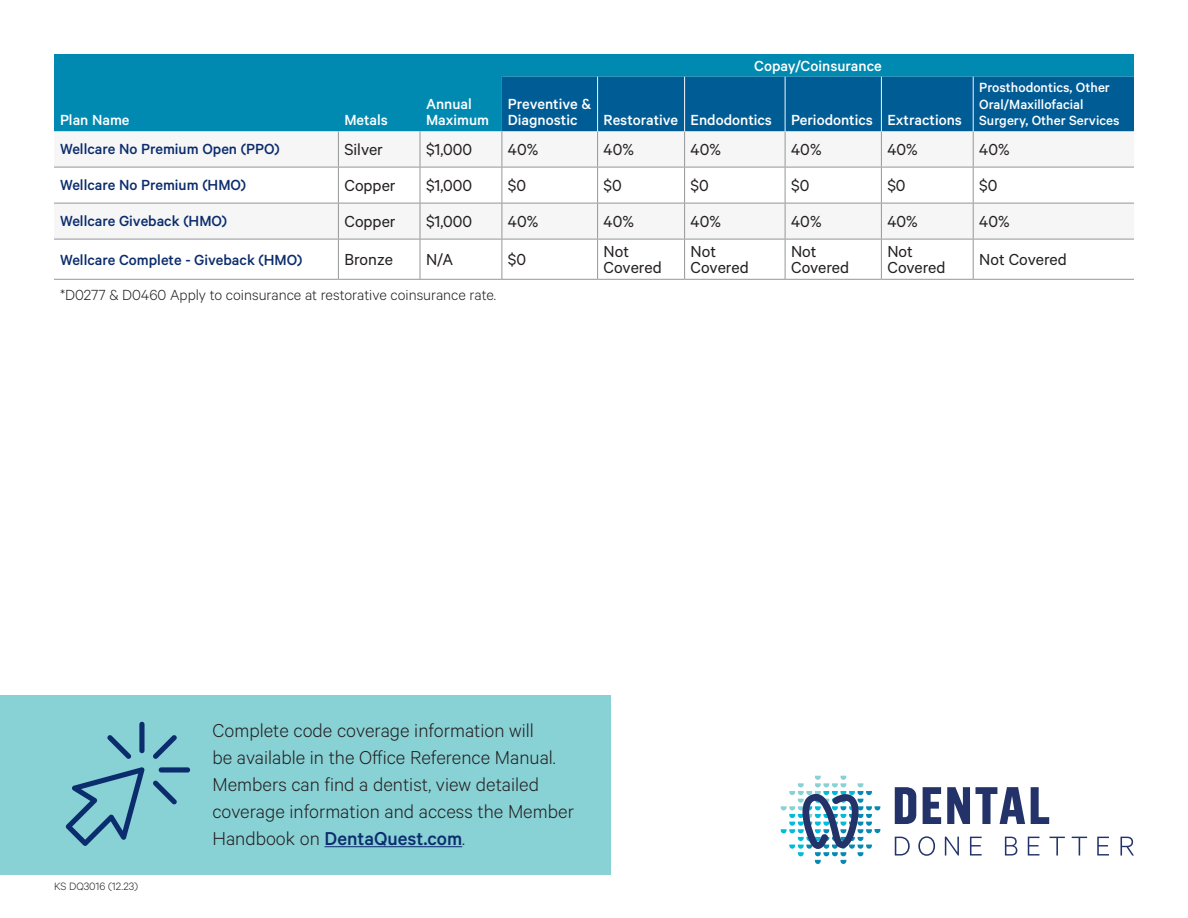
<style>
.page{position:relative;width:1188px;height:918px;background:#fff}
.page>*{position:absolute;margin:0;border:0;box-sizing:border-box;transform-origin:0 0}
.t1{font:300 21px/27px "Calibre";color:#231f20}
.t2{font:18px/16.5px "Calibre";color:#231f20}
.t3{font:500 16.5px/16.5px "Calibre";color:#fff}
.t4{font:500 16.5px "Calibre";color:#0c2d6d}
.t5{font:300 16.5px "Calibre";color:#231f20}
.t6{font:500 15px/16.5px "Calibre";color:#fff}
.t7{font:300 12px "Calibre";color:#231f20}
.s1{font-weight:500;color:#0c2d6d}
</style>
<div class="page">
<div style="left:54px;top:54px;width:1080px;height:77px;background:#008ab2"></div>
<div style="left:502px;top:77px;width:632px;height:54px;background:#005c95"></div>
<div style="left:54px;top:131px;width:1080px;height:36px;background:#f6f6f7"></div>
<svg style="left:54px;top:168px;width:1080px;height:111px"></svg>
<hr style="left:338px;top:131px;width:1px;height:36px;background:#949698">
<hr style="left:420px;top:131px;width:1px;height:36px;background:#949698">
<hr style="left:502px;top:131px;width:1px;height:36px;background:#949698">
<hr style="left:597px;top:131px;width:1px;height:36px;background:#949698">
<hr style="left:684px;top:131px;width:1px;height:36px;background:#949698">
<hr style="left:785px;top:131px;width:1px;height:36px;background:#949698">
<hr style="left:881px;top:131px;width:1px;height:36px;background:#949698">
<hr style="left:973px;top:131px;width:1px;height:36px;background:#949698">
<hr style="left:54px;top:167px;width:284px;height:1px;background:#949698">
<hr style="left:338px;top:167px;width:82px;height:1px;background:#949698">
<hr style="left:338px;top:167px;width:1px;height:36px;background:#949698">
<hr style="left:420px;top:167px;width:82px;height:1px;background:#949698">
<hr style="left:420px;top:167px;width:1px;height:36px;background:#949698">
<hr style="left:502px;top:167px;width:96px;height:1px;background:#949698">
<hr style="left:502px;top:167px;width:1px;height:36px;background:#949698">
<hr style="left:598px;top:167px;width:87px;height:1px;background:#949698">
<hr style="left:597px;top:167px;width:1px;height:36px;background:#949698">
<hr style="left:685px;top:167px;width:100px;height:1px;background:#949698">
<hr style="left:684px;top:167px;width:1px;height:36px;background:#949698">
<hr style="left:785px;top:167px;width:96px;height:1px;background:#949698">
<hr style="left:785px;top:167px;width:1px;height:36px;background:#949698">
<hr style="left:881px;top:167px;width:92px;height:1px;background:#949698">
<hr style="left:881px;top:167px;width:1px;height:36px;background:#949698">
<hr style="left:973px;top:167px;width:161px;height:1px;background:#949698">
<hr style="left:973px;top:167px;width:1px;height:36px;background:#949698">
<hr style="left:54px;top:203px;width:284px;height:1px;background:#949698">
<hr style="left:338px;top:203px;width:82px;height:1px;background:#949698">
<hr style="left:338px;top:203px;width:1px;height:36px;background:#949698">
<hr style="left:420px;top:203px;width:82px;height:1px;background:#949698">
<hr style="left:420px;top:203px;width:1px;height:36px;background:#949698">
<hr style="left:502px;top:203px;width:96px;height:1px;background:#949698">
<hr style="left:502px;top:203px;width:1px;height:36px;background:#949698">
<hr style="left:598px;top:203px;width:87px;height:1px;background:#949698">
<hr style="left:597px;top:203px;width:1px;height:36px;background:#949698">
<hr style="left:685px;top:203px;width:100px;height:1px;background:#949698">
<hr style="left:684px;top:203px;width:1px;height:36px;background:#949698">
<hr style="left:785px;top:203px;width:96px;height:1px;background:#949698">
<hr style="left:785px;top:203px;width:1px;height:36px;background:#949698">
<hr style="left:881px;top:203px;width:92px;height:1px;background:#949698">
<hr style="left:881px;top:203px;width:1px;height:36px;background:#949698">
<hr style="left:973px;top:203px;width:161px;height:1px;background:#949698">
<hr style="left:973px;top:203px;width:1px;height:36px;background:#949698">
<hr style="left:54px;top:239px;width:284px;height:1px;background:#949698">
<hr style="left:338px;top:239px;width:82px;height:1px;background:#949698">
<hr style="left:338px;top:239px;width:1px;height:40px;background:#949698">
<hr style="left:420px;top:239px;width:82px;height:1px;background:#949698">
<hr style="left:420px;top:239px;width:1px;height:40px;background:#949698">
<hr style="left:502px;top:239px;width:96px;height:1px;background:#949698">
<hr style="left:502px;top:239px;width:1px;height:40px;background:#949698">
<hr style="left:598px;top:239px;width:87px;height:1px;background:#949698">
<hr style="left:597px;top:239px;width:1px;height:40px;background:#949698">
<hr style="left:685px;top:239px;width:100px;height:1px;background:#949698">
<hr style="left:684px;top:239px;width:1px;height:40px;background:#949698">
<hr style="left:785px;top:239px;width:96px;height:1px;background:#949698">
<hr style="left:785px;top:239px;width:1px;height:40px;background:#949698">
<hr style="left:881px;top:239px;width:92px;height:1px;background:#949698">
<hr style="left:881px;top:239px;width:1px;height:40px;background:#949698">
<hr style="left:973px;top:239px;width:161px;height:1px;background:#949698">
<hr style="left:973px;top:239px;width:1px;height:40px;background:#949698">
<hr style="left:597px;top:77px;width:1px;height:54px;background:#f6f6f7">
<hr style="left:684px;top:77px;width:1px;height:54px;background:#f6f6f7">
<hr style="left:785px;top:77px;width:1px;height:54px;background:#f6f6f7">
<hr style="left:881px;top:77px;width:1px;height:54px;background:#f6f6f7">
<hr style="left:973px;top:77px;width:1px;height:54px;background:#f6f6f7">
<hr style="left:54px;top:279px;width:284px;height:1px;background:#949698">
<hr style="left:338px;top:279px;width:82px;height:1px;background:#949698">
<hr style="left:420px;top:279px;width:82px;height:1px;background:#949698">
<hr style="left:502px;top:279px;width:96px;height:1px;background:#949698">
<hr style="left:598px;top:279px;width:87px;height:1px;background:#949698">
<hr style="left:685px;top:279px;width:100px;height:1px;background:#949698">
<hr style="left:785px;top:279px;width:96px;height:1px;background:#949698">
<hr style="left:881px;top:279px;width:92px;height:1px;background:#949698">
<hr style="left:973px;top:279px;width:161px;height:1px;background:#949698">
<svg style="left:895px;top:787px;width:21px;height:37px"></svg>
<svg style="left:923px;top:787px;width:18px;height:37px"></svg>
<svg style="left:947px;top:787px;width:78px;height:37px"></svg>
<svg style="left:1031px;top:787px;width:18px;height:37px"></svg>
<svg style="left:895px;top:837px;width:15px;height:19px"></svg>
<svg style="left:918px;top:836px;width:17px;height:20px"></svg>
<svg style="left:945px;top:837px;width:14px;height:19px"></svg>
<svg style="left:970px;top:837px;width:12px;height:19px"></svg>
<svg style="left:1005px;top:837px;width:12px;height:19px"></svg>
<svg style="left:1028px;top:837px;width:11px;height:19px"></svg>
<svg style="left:1050px;top:837px;width:15px;height:19px"></svg>
<svg style="left:1072px;top:837px;width:15px;height:19px"></svg>
<svg style="left:1097px;top:837px;width:12px;height:19px"></svg>
<svg style="left:1120px;top:837px;width:14px;height:19px"></svg>
<svg style="left:781px;top:776px;width:99px;height:88px"></svg>
<div style="left:0;top:695px;width:610px;height:180px;background:#88d1d5"></div>
<hr style="left:325px;top:846px;width:137px;height:1px;background:#0c2d6d">
<div style="left:139px;top:722px;width:6px;height:31px;background:#0c2d6d;border-radius:3px"></div>
<div style="left:159px;top:767px;width:31px;height:6px;background:#0c2d6d;border-radius:3px"></div>
<svg style="left:107px;top:735px;width:24px;height:24px"></svg>
<svg style="left:153px;top:735px;width:24px;height:24px"></svg>
<svg style="left:153px;top:780px;width:24px;height:24px"></svg>
<svg style="left:66px;top:767px;width:79px;height:79px"></svg>
<p class="t3" style="left:60px;top:112px;width:71px">Plan Name</p>
<p class="t3" style="left:344px;top:112px;width:45px">Metals</p>
<p class="t3" style="left:426px;top:95px;width:65px">Annual<br>Maximum</p>
<p class="t3" style="left:508px;top:95px;width:85px">Preventive &amp;<br>Diagnostic</p>
<p class="t3" style="left:754px;top:57px;width:129px">Copay/Coinsurance</p>
<p class="t3" style="left:604px;top:112px;width:76px">Restorative</p>
<p class="t3" style="left:691px;top:112px;width:83px">Endodontics</p>
<p class="t3" style="left:791px;top:112px;width:83px">Periodontics</p>
<p class="t3" style="left:887px;top:112px;width:76px">Extractions</p>
<p class="t6" style="left:979px;top:79px;width:142px">Prosthodontics, Other<br>Oral/Maxillofacial<br>Surgery, Other Services</p>
<p class="t4" style="left:60px;top:140px;width:221px">Wellcare No Premium Open (PPO)</p>
<p class="t2" style="left:344px;top:140px;width:40px">Silver</p>
<p class="t2" style="left:426px;top:140px;width:48px">$1,000</p>
<p class="t2" style="left:508px;top:140px;width:32px">40%</p>
<p class="t2" style="left:604px;top:140px;width:32px">40%</p>
<p class="t2" style="left:691px;top:140px;width:32px">40%</p>
<p class="t2" style="left:791px;top:140px;width:32px">40%</p>
<p class="t2" style="left:887px;top:140px;width:32px">40%</p>
<p class="t2" style="left:979px;top:140px;width:32px">40%</p>
<p class="t4" style="left:60px;top:176px;width:188px">Wellcare No Premium (HMO)</p>
<p class="t2" style="left:344px;top:176px;width:53px">Copper</p>
<p class="t2" style="left:426px;top:176px;width:48px">$1,000</p>
<p class="t2" style="left:508px;top:176px;width:20px">$0</p>
<p class="t2" style="left:604px;top:176px;width:20px">$0</p>
<p class="t2" style="left:691px;top:176px;width:20px">$0</p>
<p class="t2" style="left:791px;top:176px;width:20px">$0</p>
<p class="t2" style="left:887px;top:176px;width:20px">$0</p>
<p class="t2" style="left:979px;top:176px;width:20px">$0</p>
<p class="t4" style="left:60px;top:212px;width:169px">Wellcare Giveback (HMO)</p>
<p class="t2" style="left:344px;top:212px;width:53px">Copper</p>
<p class="t2" style="left:426px;top:212px;width:48px">$1,000</p>
<p class="t2" style="left:508px;top:212px;width:32px">40%</p>
<p class="t2" style="left:604px;top:212px;width:32px">40%</p>
<p class="t2" style="left:691px;top:212px;width:32px">40%</p>
<p class="t2" style="left:791px;top:212px;width:32px">40%</p>
<p class="t2" style="left:887px;top:212px;width:32px">40%</p>
<p class="t2" style="left:979px;top:212px;width:32px">40%</p>
<p class="t4" style="left:60px;top:250px;width:244px">Wellcare Complete - Giveback (HMO)</p>
<p class="t2" style="left:344px;top:251px;width:50px">Bronze</p>
<p class="t2" style="left:426px;top:251px;width:29px">N/A</p>
<p class="t2" style="left:508px;top:251px;width:20px">$0</p>
<p class="t2" style="left:604px;top:242px;width:60px">Not<br>Covered</p>
<p class="t2" style="left:691px;top:242px;width:60px">Not<br>Covered</p>
<p class="t2" style="left:791px;top:242px;width:60px">Not<br>Covered</p>
<p class="t2" style="left:887px;top:242px;width:60px">Not<br>Covered</p>
<p class="t2" style="left:979px;top:251px;width:89px">Not Covered</p>
<p class="t5" style="left:60px;top:285px;width:438px">*D0277 &amp; D0460 Apply to coinsurance at restorative coinsurance rate.</p>
<p class="t7" style="left:54px;top:879px;width:86px">KS DQ3016 (12.23)</p>
<p class="t1" style="left:212px;top:716px;width:363px">Complete code coverage information will<br>be available in the Office Reference Manual.<br>Members can find a dentist, view detailed coverage information and access the Member Handbook on <span class="s1">DentaQuest.com</span>.</p>
</div>
